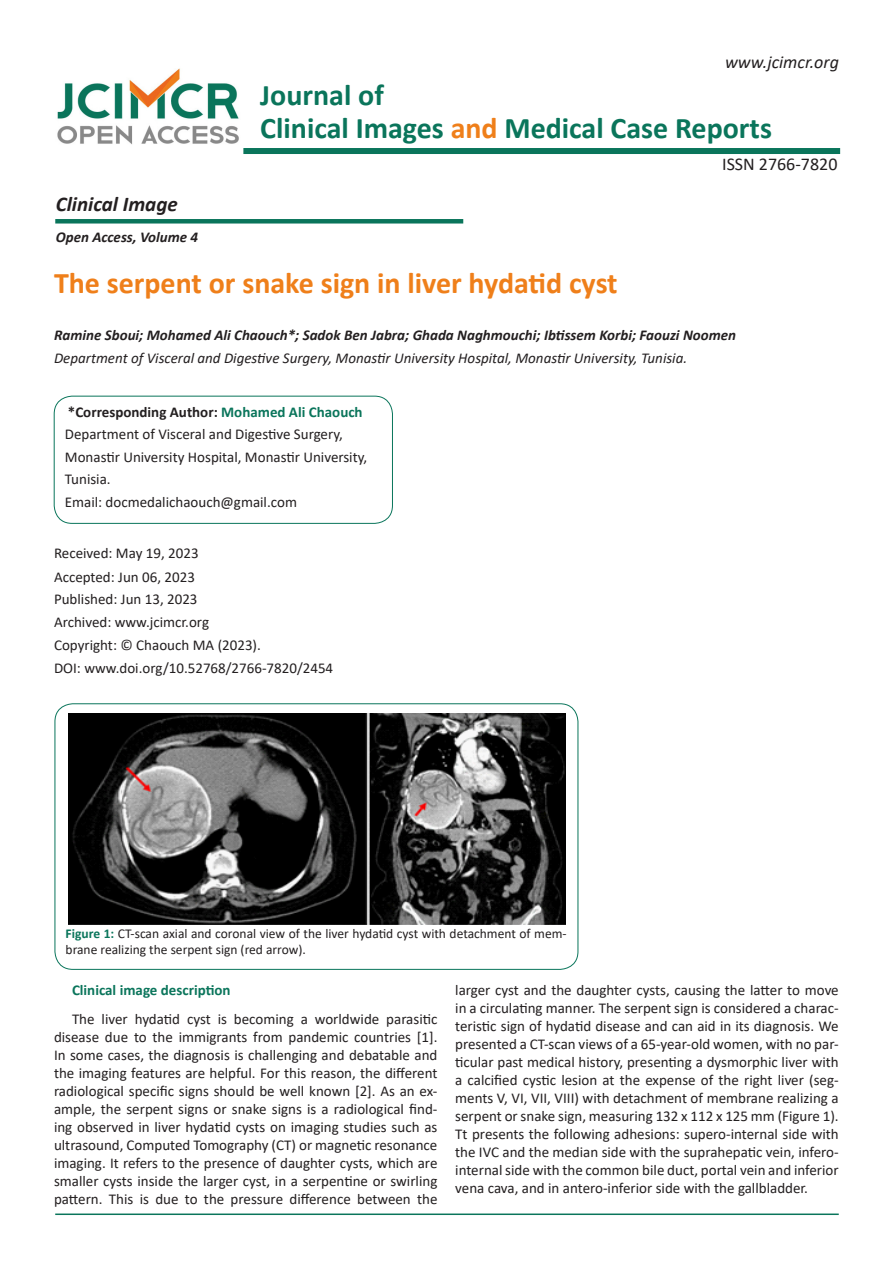
<style>
.page{position:relative;width:893px;height:1263px;background:#fff}
.page>*{position:absolute;margin:0;border:0;box-sizing:border-box;transform-origin:0 0}
.t1{font:700 30px "Calibri";color:#0a755b}
.t2{font:700 30px "Calibri";color:#ef7f1a}
.t3{font:italic 700 21px "Calibri";color:#231f20}
.t4{font:italic 18px "Calibri";color:#231f20}
.t5{font:18px "Calibri";color:#231f20}
.Pa2{font:15px/18px "Calibri";color:#231f20;text-align:justify}
.t6{font:italic 700 15px "Calibri";color:#231f20}
.t7{font:italic 15px "Calibri";color:#231f20}
.t8{font:700 15px "Calibri";color:#231f20}
.t9{font:700 15px "Calibri";color:#0a755b}
.t10{font:13.5px/16.5px "Calibri";color:#231f20}
.s1{color:#ef7f1a}
.s2{color:#0a755b}
.s3{font-weight:700;color:#0a755b}
</style>
<div class="page">
<div style="left:243px;top:148px;width:597px;height:6px;background:#0a755b"></div>
<div style="left:55px;top:219px;width:408px;height:5px;background:#0a755b"></div>
<img style="left:57px;top:68px;width:182px;height:77px">
<div style="left:54px;top:396px;width:339px;height:128px;border:1px solid #0a755b;border-radius:18px"></div>
<hr style="left:55px;top:1213px;width:784px;height:2px;background:#0a755b">
<div style="left:55px;top:704px;width:523px;height:265px;border:1px solid #0a755b;border-radius:18px"></div>
<img style="left:68px;top:714px;width:497px;height:210px">
<p class="t4" style="left:725px;top:49px;width:115px">www.jcimcr.org</p>
<p class="t1" style="left:260px;top:74px;width:125px">Journal of</p>
<p class="t1" style="left:260px;top:107px;width:513px">Clinical Images <span class="s1">and</span> Medical Case Reports</p>
<p class="t3" style="left:56px;top:189px;width:123px">Clinical Image</p>
<p class="t6" style="left:56px;top:226px;width:144px">Open Access, Volume 4</p>
<p class="t2" style="left:54px;top:262px;width:565px">The serpent or snake sign in liver hydatid cyst</p>
<p class="t5" style="left:722px;top:151px;width:117px">ISSN 2766-7820</p>
<p class="t6" style="left:54px;top:325px;width:683px">Ramine Sboui; Mohamed Ali Chaouch*; Sadok Ben Jabra; Ghada Naghmouchi; Ibtissem Korbi; Faouzi Noomen</p>
<p class="t7" style="left:54px;top:348px;width:635px">Department of Visceral and Digestive Surgery, Monastir University Hospital, Monastir University, Tunisia.</p>
<p class="t8" style="left:68px;top:401px;width:296px">*Corresponding Author: <span class="s2">Mohamed Ali Chaouch</span></p>
<p class="Pa2" style="left:65px;top:422px;width:304px;line-height:22.5px;text-align:left">Department of Visceral and Digestive Surgery,<br>Monastir University Hospital, Monastir University,<br>Tunisia.</p>
<p class="Pa2" style="left:65px;top:492px;width:234px">Email: docmedalichaouch@gmail.com</p>
<p class="Pa2" style="left:54px;top:544px;width:146px">Received: May 19, 2023</p>
<p class="Pa2" style="left:54px;top:567px;width:142px">Accepted: Jun 06, 2023</p>
<p class="Pa2" style="left:54px;top:590px;width:145px">Published: Jun 13, 2023</p>
<p class="Pa2" style="left:54px;top:612px;width:157px">Archived: www.jcimcr.org</p>
<p class="Pa2" style="left:54px;top:636px;width:208px">Copyright: © Chaouch MA (2023).</p>
<p class="Pa2" style="left:54px;top:659px;width:281px">DOI: www.doi.org/10.52768/2766-7820/2454</p>
<p class="t10" style="left:66px;top:924px;width:502px"><span class="s3">Figure 1:</span> CT-scan axial and coronal view of the liver hydatid cyst with detachment of mem&shy;brane realizing the serpent sign (red arrow).</p>
<p class="t9" style="left:72px;top:980px;width:160px">Clinical image description</p>
<p class="Pa2" style="left:54px;top:1010px;width:385px;text-indent:18px">The liver hydatid cyst is becoming a worldwide parasitic disease due to the immigrants from pandemic countries [1].<br>In some cases, the diagnosis is challenging and debatable and the imaging features are helpful. For this reason, the different radiological specific signs should be well known [2]. As an ex&shy;ample, the serpent signs or snake signs is a radiological find&shy;ing observed in liver hydatid cysts on imaging studies such as ultrasound, Computed Tomography (CT) or magnetic resonance imaging. It refers to the presence of daughter cysts, which are smaller cysts inside the larger cyst, in a serpentine or swirling pattern. This is due to the pressure difference between the</p>
<p class="Pa2" style="left:455px;top:981px;width:385px">larger cyst and the daughter cysts, causing the latter to move in a circulating manner. The serpent sign is considered a charac&shy;teristic sign of hydatid disease and can aid in its diagnosis. We presented a CT-scan views of a 65-year-old women, with no par&shy;ticular past medical history, presenting a dysmorphic liver with a calcified cystic lesion at the expense of the right liver (seg&shy;ments V, VI, VII, VIII) with detachment of membrane realizing a serpent or snake sign, measuring 132 x 112 x 125 mm (Figure 1).<br>Tt presents the following adhesions: supero-internal side with the IVC and the median side with the suprahepatic vein, infero&shy;internal side with the common bile duct, portal vein and inferior vena cava, and in antero-inferior side with the gallbladder.</p>
</div>
